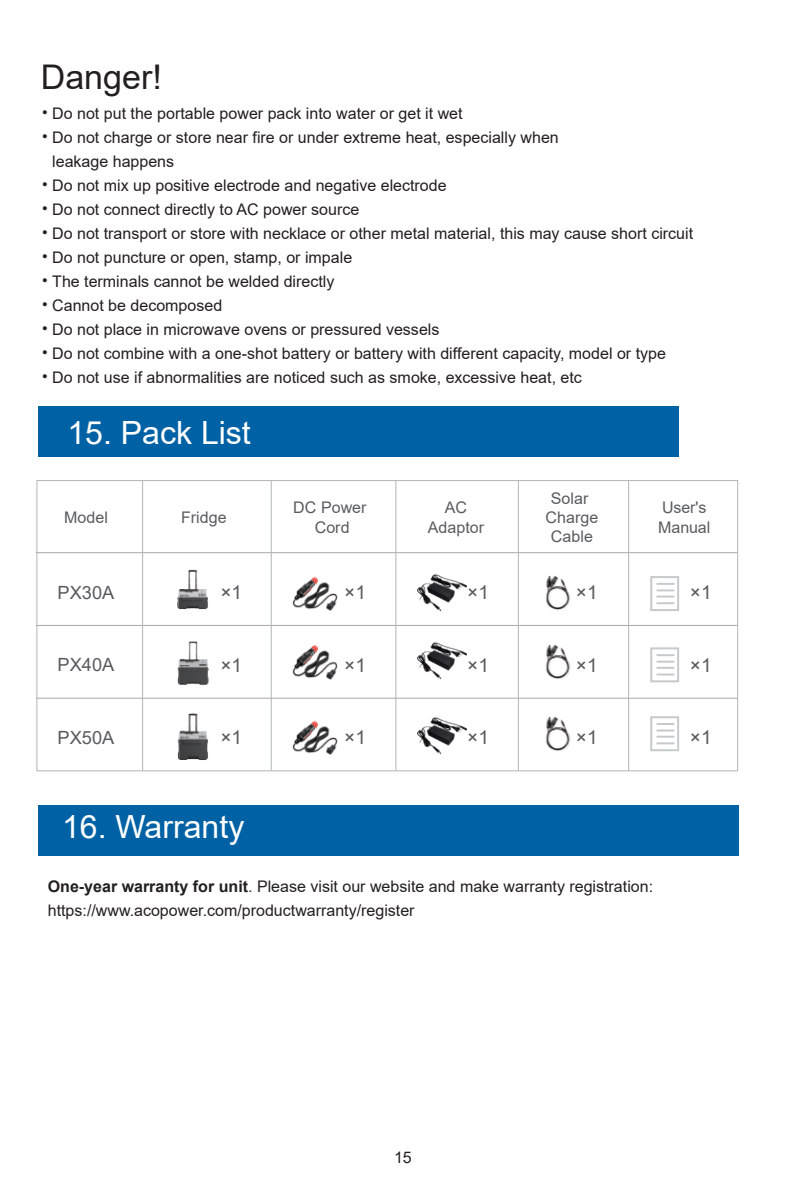
<style>
.page{position:relative;width:806px;height:1185px;background:#fff}
.page>*{position:absolute;margin:0;border:0;box-sizing:border-box;transform-origin:0 0}
.t1{font:34px "Arial";color:#231f20}
.t2{font:32px "Arial";color:#fff}
.t3{font:19.2px "Arial";color:#595c5f}
.t4{font:18.2px "Arial";letter-spacing:.005em;color:#595c5f}
.t5{font:16px/24px "Arial";color:#231f20}
.t6{font:16px/19.2px "Arial";letter-spacing:.005em;color:#595c5f;text-align:center}
.s1{font-weight:700}
</style>
<div class="page">
<div style="left:38px;top:406px;width:640px;height:50px;background:#0062a5"></div>
<div style="left:38px;top:805px;width:700px;height:50px;background:#0062a5"></div>
<img style="left:292px;top:645px;width:46px;height:35px">
<img style="left:292px;top:720px;width:46px;height:35px">
<img style="left:292px;top:576px;width:46px;height:35px">
<img style="left:417px;top:574px;width:50px;height:38px">
<img style="left:417px;top:642px;width:50px;height:38px">
<img style="left:417px;top:717px;width:50px;height:38px">
<img style="left:546px;top:575px;width:24px;height:35px">
<img style="left:546px;top:644px;width:24px;height:35px">
<img style="left:546px;top:716px;width:24px;height:35px">
<img style="left:177px;top:641px;width:32px;height:44px">
<img style="left:177px;top:569px;width:31px;height:40px">
<img style="left:177px;top:713px;width:31px;height:47px">
<hr style="left:36px;top:552px;width:701px;height:1px;background:#a8a9ad">
<hr style="left:36px;top:625px;width:701px;height:1px;background:#a8a9ad">
<hr style="left:36px;top:698px;width:701px;height:1px;background:#a8a9ad">
<hr style="left:142px;top:481px;width:1px;height:290px;background:#b2b6ba">
<hr style="left:270px;top:481px;width:1px;height:290px;background:#b2b6ba">
<hr style="left:395px;top:481px;width:1px;height:290px;background:#b2b6ba">
<hr style="left:517px;top:481px;width:1px;height:290px;background:#b2b6ba">
<hr style="left:627px;top:481px;width:1px;height:290px;background:#b2b6ba">
<div style="left:649px;top:576px;width:29px;height:35px;border:2px solid #c7cacc"></div>
<svg style="left:656px;top:583px;width:17px;height:21px"></svg>
<div style="left:649px;top:647px;width:29px;height:35px;border:2px solid #c7cacc"></div>
<svg style="left:656px;top:654px;width:17px;height:21px"></svg>
<div style="left:649px;top:716px;width:29px;height:35px;border:2px solid #c7cacc"></div>
<svg style="left:656px;top:723px;width:17px;height:21px"></svg>
<h1 class="t1" style="left:41px;top:53px;width:122px">Danger!</h1>
<p class="t5" style="left:42px;top:101px;width:422px">• Do not put the portable power pack into water or get it wet</p>
<p class="t5" style="left:42px;top:125px;width:518px">• Do not charge or store near fire or under extreme heat, especially when</p>
<p class="t5" style="left:42px;top:173px;width:406px">• Do not mix up positive electrode and negative electrode</p>
<p class="t5" style="left:42px;top:197px;width:318px">• Do not connect directly to AC power source</p>
<p class="t5" style="left:42px;top:221px;width:652px">• Do not transport or store with necklace or other metal material, this may cause short circuit</p>
<p class="t5" style="left:42px;top:245px;width:311px">• Do not puncture or open, stamp, or impale</p>
<p class="t5" style="left:42px;top:269px;width:293px">• The terminals cannot be welded directly</p>
<p class="t5" style="left:42px;top:293px;width:181px">• Cannot be decomposed</p>
<p class="t5" style="left:42px;top:317px;width:398px">• Do not place in microwave ovens or pressured vessels</p>
<p class="t5" style="left:42px;top:341px;width:625px">• Do not combine with a one-shot battery or battery with different capacity, model or type</p>
<p class="t5" style="left:42px;top:365px;width:541px">• Do not use if abnormalities are noticed such as smoke, excessive heat, etc</p>
<p class="t5" style="left:52px;top:149px;width:123px">leakage happens</p>
<h2 class="t2" style="left:67px;top:411px;width:185px">15. Pack List</h2>
<p class="t6" style="left:64px;top:508px;width:45px">Model</p>
<p class="t6" style="left:181px;top:508px;width:47px">Fridge</p>
<p class="t6" style="left:293px;top:498px;width:75px">DC Power<br>Cord</p>
<p class="t6" style="left:427px;top:498px;width:58px">AC<br>Adaptor</p>
<p class="t6" style="left:545px;top:489px;width:54px">Solar<br>Charge<br>Cable</p>
<p class="t6" style="left:658px;top:498px;width:53px;text-align:left">User's<br>Manual</p>
<p class="t4" style="left:57px;top:580px;width:58px">PX30A</p>
<p class="t3" style="left:689px;top:579px;width:23px">×1</p>
<p class="t3" style="left:220px;top:579px;width:23px">×1</p>
<p class="t3" style="left:344px;top:579px;width:23px">×1</p>
<p class="t3" style="left:467px;top:579px;width:23px">×1</p>
<p class="t3" style="left:575px;top:579px;width:23px">×1</p>
<p class="t4" style="left:57px;top:652px;width:58px">PX40A</p>
<p class="t3" style="left:220px;top:652px;width:23px">×1</p>
<p class="t3" style="left:344px;top:652px;width:23px">×1</p>
<p class="t3" style="left:467px;top:652px;width:23px">×1</p>
<p class="t3" style="left:575px;top:652px;width:23px">×1</p>
<p class="t3" style="left:689px;top:652px;width:23px">×1</p>
<p class="t4" style="left:57px;top:725px;width:58px">PX50A</p>
<p class="t3" style="left:220px;top:724px;width:23px">×1</p>
<p class="t3" style="left:344px;top:724px;width:23px">×1</p>
<p class="t3" style="left:467px;top:724px;width:23px">×1</p>
<p class="t3" style="left:575px;top:724px;width:23px">×1</p>
<p class="t3" style="left:689px;top:724px;width:23px">×1</p>
<h2 class="t2" style="left:62px;top:805px;width:183px">16. Warranty</h2>
<p class="t5" style="left:48px;top:875px;width:606px"><span class="s1">One-year warranty for unit</span>. Please visit our website and make warranty registration: https://www.acopower.com/productwarranty/register</p>
<p class="t5" style="left:394px;top:1145px;width:19px">15</p>
</div>
